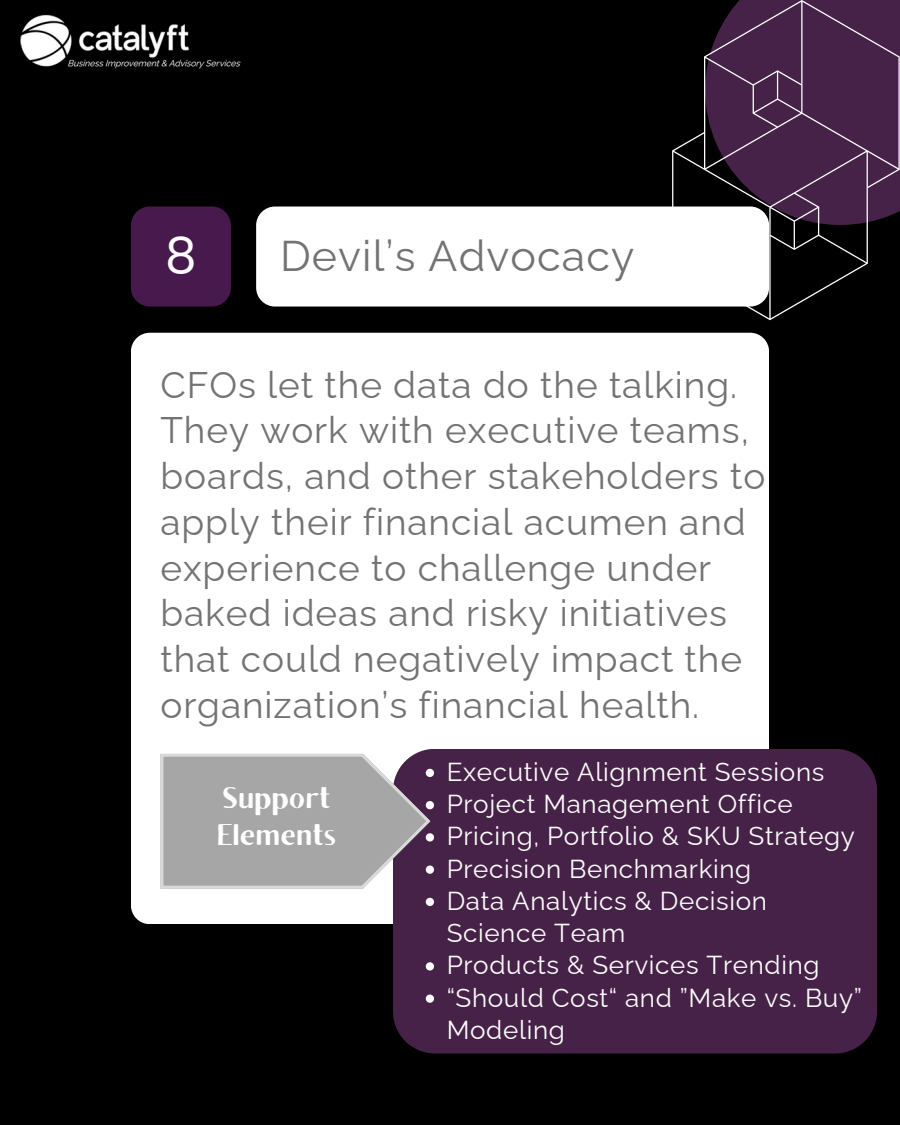
<style>
.page{position:relative;width:900px;height:1125px;background:#000}
.page>*{position:absolute;margin:0;border:0;box-sizing:border-box;transform-origin:0 0}
.t1{font:50px "Poppins";color:#fdfdfd}
.t2{font:43px "Raleway";letter-spacing:.025em;color:#737373}
.t3{font:37px/45.8px "Raleway";letter-spacing:.025em;color:#737373}
.t4{font:30px/36.8px "Brixton Sans TC";letter-spacing:.025em;color:#fff}
.t5{font:26px/32.2px "Raleway";letter-spacing:.025em;color:#fdfdfd}
</style>
<div class="page">
<div style="left:131px;top:333px;width:637px;height:591px;background:#fff;border-radius:19px"></div>
<div style="left:256px;top:207px;width:513px;height:100px;background:#fff;border-radius:19px"></div>
<div style="left:131px;top:207px;width:100px;height:100px;background:#48194d;border-radius:19px"></div>
<div style="left:393px;top:749px;width:484px;height:304px;background:#472248;border-radius:42px"></div>
<svg style="left:426px;top:898px;width:8px;height:8px"></svg>
<svg style="left:426px;top:962px;width:8px;height:9px"></svg>
<svg style="left:426px;top:995px;width:8px;height:8px"></svg>
<img style="left:20px;top:14px;width:221px;height:55px">
<svg style="left:160px;top:754px;width:274px;height:135px;background:#a29fa2"></svg>
<svg style="left:672px;top:0;width:228px;height:320px;fill:#472248"></svg>
<p class="t1" style="left:165px;top:221px;width:33px">8</p>
<p class="t2" style="left:280px;top:231px;width:356px">Devil’s Advocacy</p>
<p class="t3" style="left:160px;top:362px;width:606px">CFOs let the data do the talking.<br>They work with executive teams, boards, and other stakeholders to apply their financial acumen and experience to challenge under baked ideas and risky initiatives that could negatively impact the organization’s financial health.</p>
<p class="t5" style="left:447px;top:756px;width:379px">Executive Alignment Sessions</p>
<h1 class="t5" style="left:447px;top:788px;width:348px">Project Management Office</h1>
<h2 class="t5" style="left:447px;top:820px;width:410px">Pricing, Portfolio &amp; SKU Strategy</h2>
<h3 class="t5" style="left:447px;top:852px;width:306px">Precision Benchmarking</h3>
<p class="t5" style="left:447px;top:885px;width:322px">Data Analytics &amp; Decision<br>Science Team</p>
<p class="t5" style="left:447px;top:949px;width:374px">Products &amp; Services Trending</p>
<p class="t5" style="left:447px;top:981px;width:417px">“Should Cost“ and ”Make vs. Buy”<br>Modeling</p>
<p class="t4" style="left:217px;top:783px;width:120px">Support<br>Elements</p>
</div>
